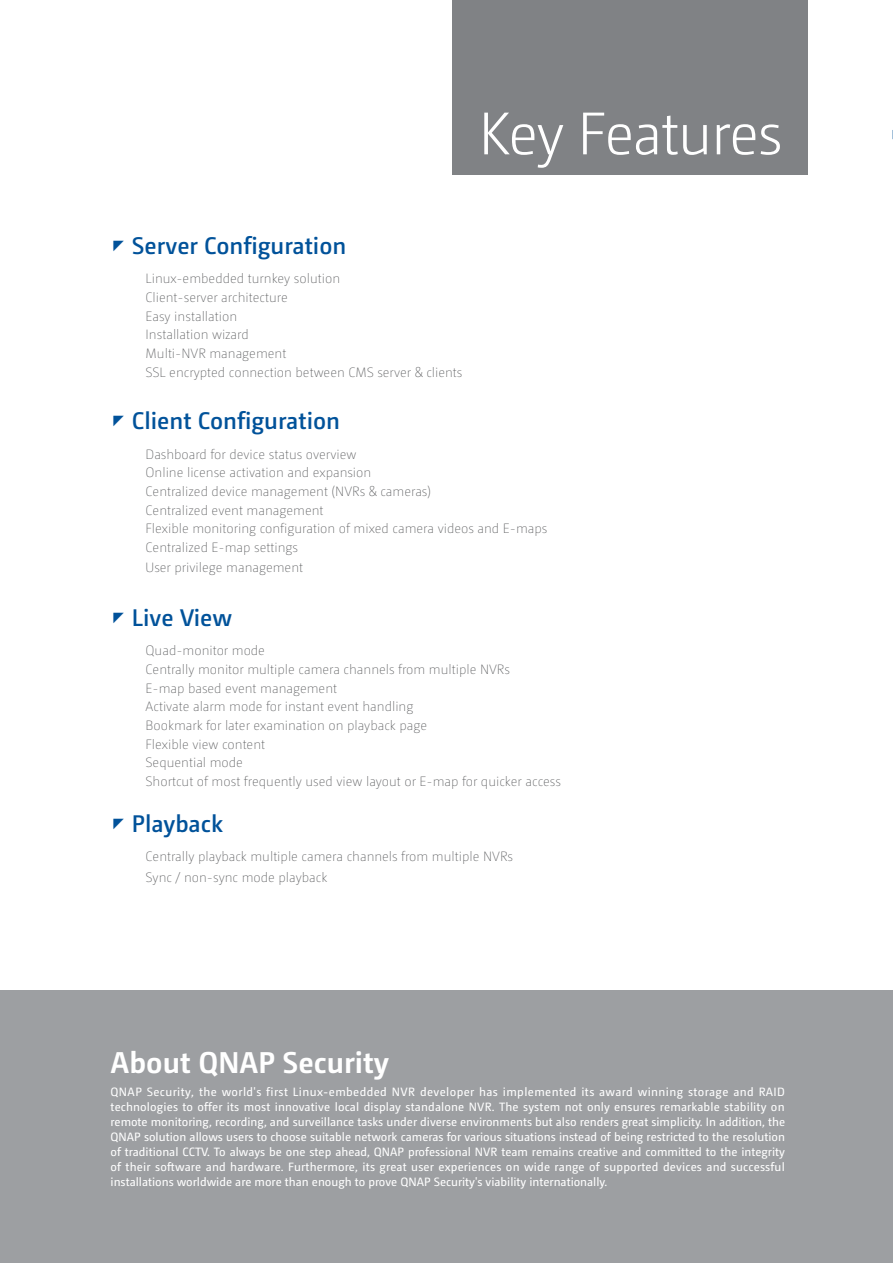
<style>
.page{position:relative;width:893px;height:1263px;background:#fff}
.page>*{position:absolute;margin:0;border:0;box-sizing:border-box;transform-origin:0 0}
.t1{font:300 60px "QNAP Camingo Dos";letter-spacing:-.025em;color:#fff}
.t2{font:700 30px "QNAP Camingo Dos";color:#fff}
.t3{font:600 24px "QNAP Camingo Dos";color:#01529a}
.t4{font:200 13.5px/18.6px "QNAP Camingo Dos";color:#57585a}
.t5{font:12px/15px "QNAP Camingo Dos";color:#fff;text-align:justify}
.s1{font-family:"Microsoft Jheng Hei";font-weight:400}
</style>
<div class="page">
<div style="left:0;top:991px;width:893px;height:272px;background:#9d9fa2"></div>
<div style="left:452px;top:0;width:356px;height:174px;background:#808285"></div>
<hr style="left:892px;top:130px;width:1px;height:39px;background:#01529a">
<svg style="left:892px;top:138px;width:1px;height:31px"></svg>
<h1 class="t1" style="left:478px;top:99px;width:306px">Key Features</h1>
<h3 class="t3" style="left:112px;top:232px;width:236px"><span class="s1">◤</span> Server Configuration</h3>
<p class="t4" style="left:146px;top:269px;width:318px">Linux-embedded turnkey solution<br>Client-server architecture<br>Easy installation<br>Installation wizard<br>Multi-NVR management<br>SSL encrypted connection between CMS server &amp; clients</p>
<h3 class="t3" style="left:112px;top:407px;width:230px"><span class="s1">◤</span> Client Configuration</h3>
<p class="t4" style="left:146px;top:445px;width:403px">Dashboard for device status overview<br>Online license activation and expansion<br>Centralized device management (NVRs &amp; cameras)<br>Centralized event management<br>Flexible monitoring configuration of mixed camera videos and E-maps Centralized E-map settings</p>
<p class="t4" style="left:146px;top:558px;width:159px">User privilege management</p>
<h3 class="t3" style="left:112px;top:603px;width:122px"><span class="s1">◤</span> Live View</h3>
<p class="t4" style="left:146px;top:641px;width:417px">Quad-monitor mode<br>Centrally monitor multiple camera channels from multiple NVRs<br>E-map based event management<br>Activate alarm mode for instant event handling<br>Bookmark for later examination on playback page<br>Flexible view content<br>Sequential mode<br>Shortcut of most frequently used view layout or E-map for quicker access</p>
<h3 class="t3" style="left:112px;top:809px;width:113px"><span class="s1">◤</span> Playback</h3>
<p class="t4" style="left:146px;top:846px;width:369px;line-height:20.9px">Centrally playback multiple camera channels from multiple NVRs<br>Sync / non-sync mode playback</p>
<h2 class="t2" style="left:111px;top:1045px;width:280px">About QNAP Security</h2>
<p class="t5" style="left:111px;top:1084px;width:676px">QNAP Security, the world's first Linux-embedded NVR developer has implemented its award winning storage and RAID technologies to offer its most innovative local display standalone NVR. The system not only ensures remarkable stability on remote monitoring, recording, and surveillance tasks under diverse environments but also renders great simplicity. In addition, the QNAP solution allows users to choose suitable network cameras for various situations instead of being restricted to the resolution of traditional CCTV. To always be one step ahead, QNAP professional NVR team remains creative and committed to the integrity of their software and hardware. Furthermore, its great user experiences on wide range of supported devices and successful installations worldwide are more than enough to prove QNAP Security's viability internationally.</p>
</div>
